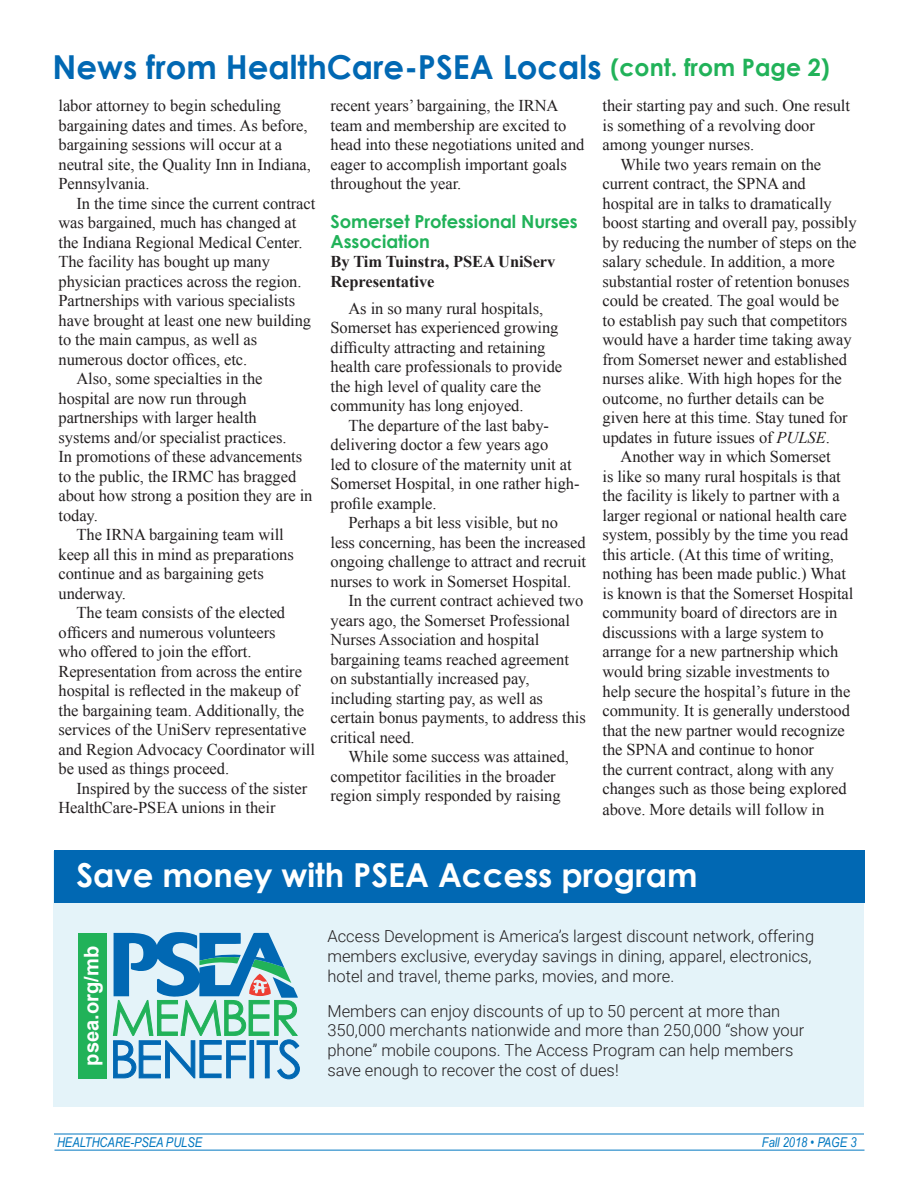
<style>
.page{position:relative;width:918px;height:1188px;background:#fff}
.page>*{position:absolute;margin:0;border:0;box-sizing:border-box;transform-origin:0 0}
.t1{font:700 33px "Century Gothic";color:#0168b3}
.t2{font:700 33px "Century Gothic";color:#fff}
.t3{font:700 20.1px "Arial";color:#fff}
.t4{font:700 18px/19.5px "Century Gothic";letter-spacing:-.005em;color:#21b259}
.t5{font:16.5px/19.5px "Times New Roman";letter-spacing:-.005em;color:#231f20}
.t6{font:300 16.5px/19.8px "Roboto";color:#231f20}
.t7{font:700 16.5px/19.5px "Times New Roman";letter-spacing:-.005em;color:#231f20}
.t8{font:italic 13.5px "Arial Narrow";color:#0077c0}
.s1{font-size:24px;color:#21b259}
.s2{font-style:italic}
</style>
<div class="page">
<hr style="left:54px;top:1134px;width:810px;height:1px;background:#0077c0">
<hr style="left:55px;top:1150px;width:810px;height:1px;background:#0077c0">
<div style="left:54px;top:851px;width:810px;height:256px;background:#e4f3f9"></div>
<div style="left:54px;top:850px;width:810px;height:52px;background:#0168b3"></div>
<div style="left:79px;top:933px;width:28px;height:145px;background:#21b259"></div>
<svg style="left:112px;top:932px;width:188px;height:148px"></svg>
<h1 class="t1" style="left:52px;top:46px;width:779px">News from HealthCare-PSEA Locals <span class="s1">(cont. from Page 2)</span></h1>
<p class="t5" style="left:58px;top:96px;width:254px">labor attorney to begin scheduling bargaining dates and times. As before, bargaining sessions will occur at a neutral site, the Quality Inn in Indiana, Pennsylvania.</p>
<p class="t5" style="left:77px;top:193px;width:240px">In the time since the current contract</p>
<p class="t5" style="left:58px;top:213px;width:239px">was bargained, much has changed at</p>
<p class="t5" style="left:58px;top:232px;width:246px">the Indiana Regional Medical Center.</p>
<p class="t5" style="left:58px;top:252px;width:213px">The facility has bought up many</p>
<p class="t5" style="left:58px;top:271px;width:245px">physician practices across the region.</p>
<p class="t5" style="left:58px;top:291px;width:238px">Partnerships with various specialists</p>
<p class="t5" style="left:58px;top:310px;width:254px">have brought at least one new building</p>
<p class="t5" style="left:58px;top:330px;width:200px">to the main campus, as well as</p>
<p class="t5" style="left:58px;top:349px;width:190px">numerous doctor offices, etc.</p>
<p class="t5" style="left:77px;top:369px;width:188px">Also, some specialties in the</p>
<p class="t5" style="left:58px;top:388px;width:190px">hospital are now run through</p>
<p class="t5" style="left:58px;top:408px;width:200px">partnerships with larger health</p>
<p class="t5" style="left:58px;top:427px;width:230px">systems and/or specialist practices.</p>
<p class="t5" style="left:58px;top:447px;width:245px">In promotions of these advancements</p>
<p class="t5" style="left:58px;top:466px;width:239px">to the public, the IRMC has bragged</p>
<p class="t5" style="left:58px;top:486px;width:255px">about how strong a position they are in</p>
<p class="t5" style="left:58px;top:505px;width:41px">today.</p>
<p class="t5" style="left:77px;top:525px;width:209px">The IRNA bargaining team will</p>
<p class="t5" style="left:58px;top:544px;width:237px">keep all this in mind as preparations</p>
<p class="t5" style="left:58px;top:564px;width:207px">continue and as bargaining gets</p>
<p class="t5" style="left:58px;top:583px;width:69px">underway.</p>
<p class="t5" style="left:77px;top:603px;width:210px">The team consists of the elected</p>
<p class="t5" style="left:58px;top:622px;width:219px">officers and numerous volunteers</p>
<p class="t5" style="left:58px;top:642px;width:195px">who offered to join the effort.</p>
<p class="t5" style="left:58px;top:661px;width:245px">Representation from across the entire</p>
<p class="t5" style="left:58px;top:681px;width:242px">hospital is reflected in the makeup of</p>
<p class="t5" style="left:58px;top:700px;width:247px">the bargaining team. Additionally, the</p>
<p class="t5" style="left:58px;top:720px;width:250px">services of the UniServ representative</p>
<p class="t5" style="left:58px;top:739px;width:258px">and Region Advocacy Coordinator will</p>
<p class="t5" style="left:58px;top:759px;width:172px">be used as things proceed.</p>
<p class="t5" style="left:77px;top:778px;width:232px">Inspired by the success of the sister</p>
<p class="t5" style="left:58px;top:798px;width:219px">HealthCare-PSEA unions in their</p>
<p class="t5" style="left:331px;top:96px;width:255px">recent years’ bargaining, the IRNA team and membership are excited to head into these negotiations united and eager to accomplish important goals throughout the year.</p>
<p class="t4" style="left:330px;top:212px;width:249px">Somerset Professional Nurses<br>Association</p>
<p class="t7" style="left:330px;top:252px;width:226px">By Tim Tuinstra, PSEA UniServ<br>Representative</p>
<p class="t5" style="left:330px;top:298px;width:233px;text-indent:18px">As in so many rural hospitals, Somerset has experienced growing difficulty attracting and retaining health care professionals to provide the high level of quality care the community has long enjoyed.</p>
<p class="t5" style="left:330px;top:415px;width:251px;text-indent:18px">The departure of the last baby&shy;delivering doctor a few years ago<br>led to closure of the maternity unit at<br>Somerset Hospital, in one rather high&shy;profile example.</p>
<p class="t5" style="left:349px;top:513px;width:211px">Perhaps a bit less visible, but no</p>
<p class="t5" style="left:330px;top:532px;width:257px">less concerning, has been the increased</p>
<p class="t5" style="left:330px;top:552px;width:257px">ongoing challenge to attract and recruit</p>
<p class="t5" style="left:330px;top:571px;width:242px">nurses to work in Somerset Hospital.</p>
<p class="t5" style="left:349px;top:591px;width:236px">In the current contract achieved two</p>
<p class="t5" style="left:330px;top:610px;width:241px">years ago, the Somerset Professional</p>
<p class="t5" style="left:330px;top:630px;width:210px">Nurses Association and hospital</p>
<p class="t5" style="left:330px;top:649px;width:240px">bargaining teams reached agreement</p>
<p class="t5" style="left:330px;top:669px;width:201px">on substantially increased pay,</p>
<p class="t5" style="left:330px;top:688px;width:214px">including starting pay, as well as</p>
<p class="t5" style="left:330px;top:708px;width:257px">certain bonus payments, to address this</p>
<p class="t5" style="left:330px;top:727px;width:86px">critical need.</p>
<p class="t5" style="left:349px;top:747px;width:222px">While some success was attained,</p>
<p class="t5" style="left:330px;top:766px;width:227px">competitor facilities in the broader</p>
<p class="t5" style="left:330px;top:786px;width:232px">region simply responded by raising</p>
<p class="t5" style="left:603px;top:96px;width:249px">their starting pay and such. One result</p>
<p class="t5" style="left:603px;top:115px;width:214px">is something of a revolving door</p>
<p class="t5" style="left:603px;top:135px;width:153px">among younger nurses.</p>
<p class="t5" style="left:621px;top:154px;width:202px">While two years remain on the</p>
<p class="t5" style="left:603px;top:174px;width:205px">current contract, the SPNA and</p>
<p class="t5" style="left:603px;top:193px;width:231px">hospital are in talks to dramatically</p>
<p class="t5" style="left:603px;top:213px;width:256px">boost starting and overall pay, possibly</p>
<p class="t5" style="left:603px;top:232px;width:256px">by reducing the number of steps on the</p>
<p class="t5" style="left:603px;top:252px;width:234px">salary schedule. In addition, a more</p>
<p class="t5" style="left:603px;top:271px;width:249px">substantial roster of retention bonuses</p>
<p class="t5" style="left:603px;top:291px;width:238px">could be created. The goal would be</p>
<p class="t5" style="left:603px;top:310px;width:246px">to establish pay such that competitors</p>
<p class="t5" style="left:603px;top:330px;width:251px">would have a harder time taking away</p>
<p class="t5" style="left:603px;top:349px;width:246px">from Somerset newer and established</p>
<p class="t5" style="left:603px;top:369px;width:241px">nurses alike. With high hopes for the</p>
<p class="t5" style="left:603px;top:388px;width:223px">outcome, no further details can be</p>
<p class="t5" style="left:603px;top:408px;width:247px">given here at this time. Stay tuned for</p>
<p class="t5" style="left:603px;top:427px;width:229px">updates in future issues of <span class="s2">PULSE</span>.</p>
<p class="t5" style="left:621px;top:447px;width:212px">Another way in which Somerset</p>
<p class="t5" style="left:603px;top:466px;width:240px">is like so many rural hospitals is that</p>
<p class="t5" style="left:603px;top:486px;width:239px">the facility is likely to partner with a</p>
<p class="t5" style="left:603px;top:505px;width:246px">larger regional or national health care</p>
<p class="t5" style="left:603px;top:525px;width:247px">system, possibly by the time you read</p>
<p class="t5" style="left:603px;top:544px;width:233px">this article. (At this time of writing,</p>
<p class="t5" style="left:603px;top:564px;width:245px">nothing has been made public.) What</p>
<p class="t5" style="left:603px;top:583px;width:252px">is known is that the Somerset Hospital</p>
<p class="t5" style="left:603px;top:603px;width:237px">community board of directors are in</p>
<p class="t5" style="left:603px;top:622px;width:223px">discussions with a large system to</p>
<p class="t5" style="left:603px;top:642px;width:237px">arrange for a new partnership which</p>
<p class="t5" style="left:603px;top:661px;width:229px">would bring sizable investments to</p>
<p class="t5" style="left:603px;top:681px;width:249px">help secure the hospital’s future in the</p>
<p class="t5" style="left:603px;top:700px;width:249px">community. It is generally understood</p>
<p class="t5" style="left:603px;top:720px;width:244px">that the new partner would recognize</p>
<p class="t5" style="left:603px;top:739px;width:213px">the SPNA and continue to honor</p>
<p class="t5" style="left:603px;top:759px;width:233px">the current contract, along with any</p>
<p class="t5" style="left:603px;top:778px;width:246px">changes such as those being explored</p>
<p class="t5" style="left:603px;top:799px;width:223px">above. More details will follow in</p>
<h1 class="t2" style="left:76px;top:854px;width:622px">Save money with PSEA Access program</h1>
<p class="t6" style="left:327px;top:926px;width:488px">Access Development is America’s largest discount network, offering members exclusive, everyday savings in dining, apparel, electronics, hotel and travel, theme parks, movies, and more.</p>
<p class="t6" style="left:327px;top:1000px;width:478px">Members can enjoy discounts of up to 50 percent at more than 350,000 merchants nationwide and more than 250,000 “show your phone” mobile coupons. The Access Program can help members save enough to recover the cost of dues!</p>
<p class="t3" style="left:78px;top:1066px;width:121px;rotate:-90deg">psea.org/mb</p>
<p class="t8" style="left:57px;top:1133px;width:147px">HEALTHCARE-PSEA PULSE</p>
<p class="t8" style="left:762px;top:1133px;width:96px">Fall 2018 • PAGE 3</p>
</div>
